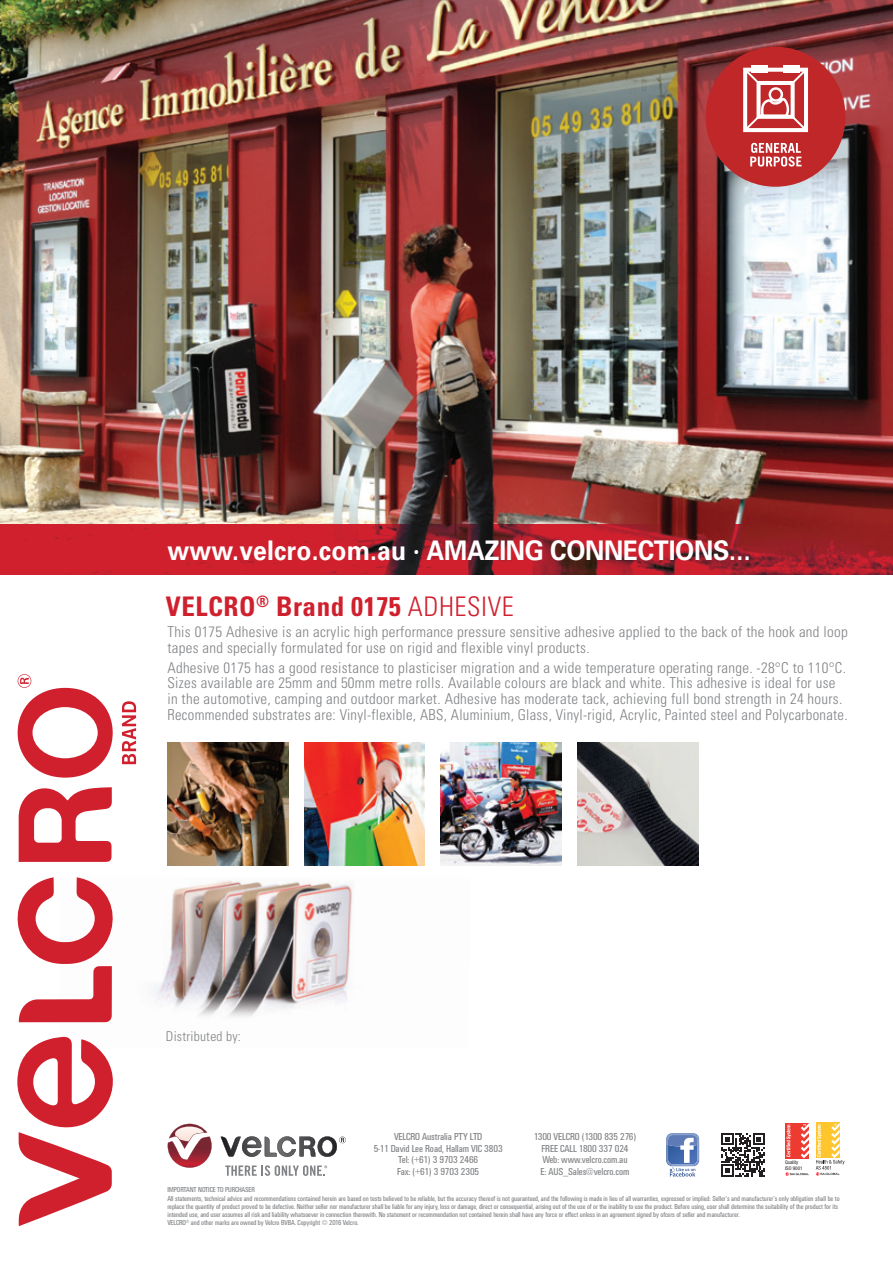
<style>
.page{position:relative;width:893px;height:1263px;background:#fff}
.page>*{position:absolute;margin:0;border:0;box-sizing:border-box;transform-origin:0 0}
.t1{font:700 27px "Univers";letter-spacing:-.01em;color:#fff;scale:.91 1}
.t2{font:700 condensed 27px "Univers";letter-spacing:.02em;color:#d0202e}
.t3{font:300 condensed 15px/15.8px "Univers";letter-spacing:.02em;color:#808285}
.t4{font:300 condensed 13.5px "Univers";letter-spacing:.02em;color:#808285}
.t5{font:10.5px/11.6px "Univers U57";letter-spacing:-.01em;color:#808285;text-align:center}
.t6{font:7.5px/8.2px "Univers U57";letter-spacing:-.01em;color:#808285}
.t7{font:condensed 5.1px/6px "Helvetica Neue";color:#231f20}
.s1{font-size:16.5px}
.s2{font-weight:300}
</style>
<div class="page">
<img style="left:58px;top:880px;width:295px;height:157px">
<img style="left:0;top:0;width:893px;height:524px">
<svg style="left:0;top:524px;width:893px;height:51px;background:#ab1f2a"></svg>
<svg style="left:122px;top:701px;width:14px;height:63px"></svg>
<svg style="left:18px;top:674px;width:95px;height:188px"></svg>
<svg style="left:17px;top:877px;width:113px;height:145px"></svg>
<svg style="left:17px;top:1037px;width:96px;height:189px"></svg>
<img style="left:167px;top:742px;width:121px;height:124px">
<img style="left:304px;top:742px;width:121px;height:123px">
<img style="left:441px;top:742px;width:121px;height:124px">
<img style="left:577px;top:742px;width:121px;height:124px">
<div style="left:705px;top:47px;width:140px;height:140px;background:#c02729;border-radius:50%"></div>
<div style="left:751px;top:65px;width:17px;height:8px;background:#fff"></div>
<div style="left:784px;top:65px;width:16px;height:8px;background:#fff"></div>
<svg style="left:743px;top:66px;width:65px;height:67px"></svg>
<svg style="left:750px;top:143px;width:52px;height:24px"></svg>
<div style="left:785px;top:1123px;width:24px;height:35px;background:#ee3b32"></div>
<svg style="left:786px;top:1125px;width:5px;height:32px"></svg>
<svg style="left:801px;top:1123px;width:8px;height:35px"></svg>
<svg style="left:785px;top:1172px;width:24px;height:4px"></svg>
<svg style="left:816px;top:1123px;width:28px;height:53px"></svg>
<svg style="left:721px;top:1133px;width:44px;height:43px"></svg>
<svg style="left:666px;top:1133px;width:33px;height:43px"></svg>
<svg style="left:168px;top:1124px;width:44px;height:44px"></svg>
<svg style="left:221px;top:1136px;width:125px;height:40px"></svg>
<h1 class="t1" style="left:167px;top:534px;width:642px">www.velcro.com.au <span class="s1">•</span> AMAZING CONNECTIONS...</h1>
<h1 class="t2" style="left:166px;top:590px;width:349px">VELCRO<sup>®</sup> Brand 0175 <span class="s2">ADHESIVE</span></h1>
<h2 class="t3" style="left:167px;top:623px;width:682px">This 0175 Adhesive is an acrylic high performance pressure sensitive adhesive applied to the back of the hook and loop tapes and specially formulated for use on rigid and flexible vinyl products.</h2>
<p class="t3" style="left:167px;top:659px;width:682px">Adhesive 0175 has a good resistance to plasticiser migration and a wide temperature operating range. -28°C to 110°C.<br>Sizes available are 25mm and 50mm metre rolls. Available colours are black and white. This adhesive is ideal for use in the automotive, camping and outdoor market. Adhesive has moderate tack, achieving full bond strength in 24 hours.<br>Recommended substrates are: Vinyl-flexible, ABS, Aluminium, Glass, Vinyl-rigid, Acrylic, Painted steel and Polycarbonate.</p>
<h3 class="t4" style="left:166px;top:1028px;width:77px">Distributed by:</h3>
<h3 class="t5" style="left:374px;top:1132px;width:130px">VELCRO Australia PTY LTD<br>5-11 David Lee Road, Hallam VIC 3803<br>Tel: (+61) 3 9703 2466<br>Fax: (+61) 3 9703 2305</h3>
<h3 class="t5" style="left:534px;top:1132px;width:104px">1300 VELCRO (1300 835 276)<br>FREE CALL 1800 337 024<br>Web: www.velcro.com.au<br>E: AUS_Sales@velcro.com</h3>
<p class="t6" style="left:167px;top:1186px;width:674px">IMPORTANT NOTICE TO PURCHASER<br>All statements, technical advice and recommendations contained herein are based on tests believed to be reliable, but the accuracy thereof is not guaranteed, and the following is made in lieu of all warranties, expressed or implied: Seller’s and manufacturer’s only obligation shall be to replace the quantity of product proved to be defective. Neither seller nor manufacturer shall be liable for any injury, loss or damage, direct or consequential, arising out of the use of or the inability to use the product. Before using, user shall determine the suitability of the product for its intended use, and user assumes all risk and liability whatsoever in connection therewith. No statement or recommendation not contained herein shall have any force or effect unless in an agreement signed by officers of seller and manufacturer.<br>VELCRO®<sup>®</sup> and other marks are owned by Velcro BVBA. Copyright © 2016 Velcro.</p>
<p class="t7" style="left:785px;top:1159px;width:19px">Quality<br>ISO 9001</p>
</div>
